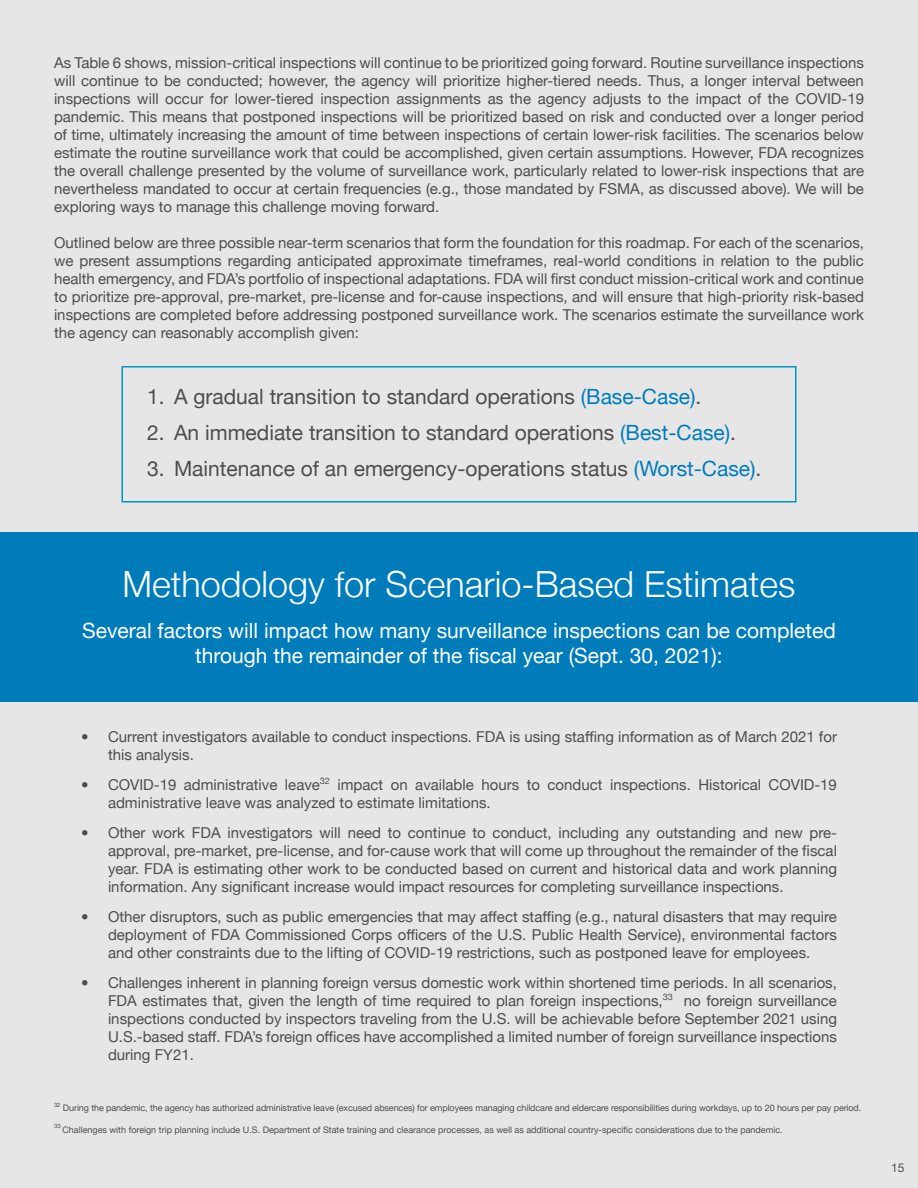
<style>
.page{position:relative;width:918px;height:1188px;background:#e6e6e6}
.page>*{position:absolute;margin:0;border:0;box-sizing:border-box;transform-origin:0 0}
.t1{font:300 36px "Helvetica Neue";color:#fff}
.t2{font:21px "Helvetica Neue";color:#4d4d4d}
.t3{font:21px/25.2px "Helvetica Neue";color:#fff;text-align:center}
.t4{font:15px/18px "Helvetica Neue";color:#4d4d4d;text-align:justify}
.t5{font:12px "Helvetica Neue";color:#4d4d4d}
.t6{font:9px "Helvetica Neue";letter-spacing:-.01em;color:#4d4d4d}
.t7{font:6px "Helvetica Neue";color:#4d4d4d}
.s1{color:#007cba}
</style>
<div class="page">
<div style="left:0;top:532px;width:918px;height:170px;background:#007cba"></div>
<div style="left:122px;top:366px;width:674px;height:136px;border:2px solid #0095c8"></div>
<p class="t4" style="left:54px;top:55px;width:812px">As Table 6 shows, mission-critical inspections will continue to be prioritized going forward. Routine surveillance inspections will continue to be conducted; however, the agency will prioritize higher-tiered needs. Thus, a longer interval between inspections will occur for lower-tiered inspection assignments as the agency adjusts to the impact of the COVID-19 pandemic. This means that postponed inspections will be prioritized based on risk and conducted over a longer period of time, ultimately increasing the amount of time between inspections of certain lower-risk facilities. The scenarios below estimate the routine surveillance work that could be accomplished, given certain assumptions. However, FDA recognizes the overall challenge presented by the volume of surveillance work, particularly related to lower-risk inspections that are nevertheless mandated to occur at certain frequencies (e.g., those mandated by FSMA, as discussed above). We will be exploring ways to manage this challenge moving forward.</p>
<p class="t4" style="left:54px;top:235px;width:812px">Outlined below are three possible near-term scenarios that form the foundation for this roadmap. For each of the scenarios, we present assumptions regarding anticipated approximate timeframes, real-world conditions in relation to the public health emergency, and FDA’s portfolio of inspectional adaptations. FDA will first conduct mission-critical work and continue to prioritize pre-approval, pre-market, pre-license and for-cause inspections, and will ensure that high-priority risk-based inspections are completed before addressing postponed surveillance work. The scenarios estimate the surveillance work the agency can reasonably accomplish given:</p>
<p class="t2" style="left:147px;top:381px;width:556px">1. A gradual transition to standard operations <span class="s1">(Base-Case)</span>.</p>
<p class="t2" style="left:147px;top:417px;width:591px">2. An immediate transition to standard operations <span class="s1">(Best-Case)</span>.</p>
<p class="t2" style="left:147px;top:453px;width:616px">3. Maintenance of an emergency-operations status <span class="s1">(Worst-Case)</span>.</p>
<p class="t1" style="left:122px;top:555px;width:675px">Methodology for Scenario-Based Estimates</p>
<p class="t3" style="left:82px;top:619px;width:755px">Several factors will impact how many surveillance inspections can be completed through the remainder of the fiscal year (Sept. 30, 2021):</p>
<p class="t4" style="left:108px;top:728px;width:731px">Current investigators available to conduct inspections. FDA is using staffing information as of March 2021 for this analysis.</p>
<p class="t4" style="left:108px;top:776px;width:731px">COVID-19 administrative leave<sup>32</sup> impact on available hours to conduct inspections. Historical COVID-19 administrative leave was analyzed to estimate limitations.</p>
<p class="t4" style="left:108px;top:824px;width:731px">Other work FDA investigators will need to continue to conduct, including any outstanding and new pre&shy;approval, pre-market, pre-license, and for-cause work that will come up throughout the remainder of the fiscal year. FDA is estimating other work to be conducted based on current and historical data and work planning information. Any significant increase would impact resources for completing surveillance inspections.</p>
<p class="t4" style="left:108px;top:908px;width:731px">Other disruptors, such as public emergencies that may affect staffing (e.g., natural disasters that may require deployment of FDA Commissioned Corps officers of the U.S. Public Health Service), environmental factors and other constraints due to the lifting of COVID-19 restrictions, such as postponed leave for employees.</p>
<p class="t4" style="left:108px;top:974px;width:731px">Challenges inherent in planning foreign versus domestic work within shortened time periods. In all scenarios, FDA estimates that, given the length of time required to plan foreign inspections,<sup>33</sup> no foreign surveillance inspections conducted by inspectors traveling from the U.S. will be achievable before September 2021 using U.S.-based staff. FDA’s foreign offices have accomplished a limited number of foreign surveillance inspections during FY21.</p>
<p class="t7" style="left:54px;top:1100px;width:8px">32</p>
<p class="t6" style="left:63px;top:1101px;width:800px">During the pandemic, the agency has authorized administrative leave (excused absences) for employees managing childcare and eldercare responsibilities during workdays, up to 20 hours per pay period.</p>
<p class="t7" style="left:54px;top:1122px;width:8px">33</p>
<p class="t6" style="left:62px;top:1123px;width:722px">Challenges with foreign trip planning include U.S. Department of State training and clearance processes, as well as additional country-specific considerations due to the pandemic.</p>
<p class="t5" style="left:891px;top:1160px;width:15px">15</p>
</div>
